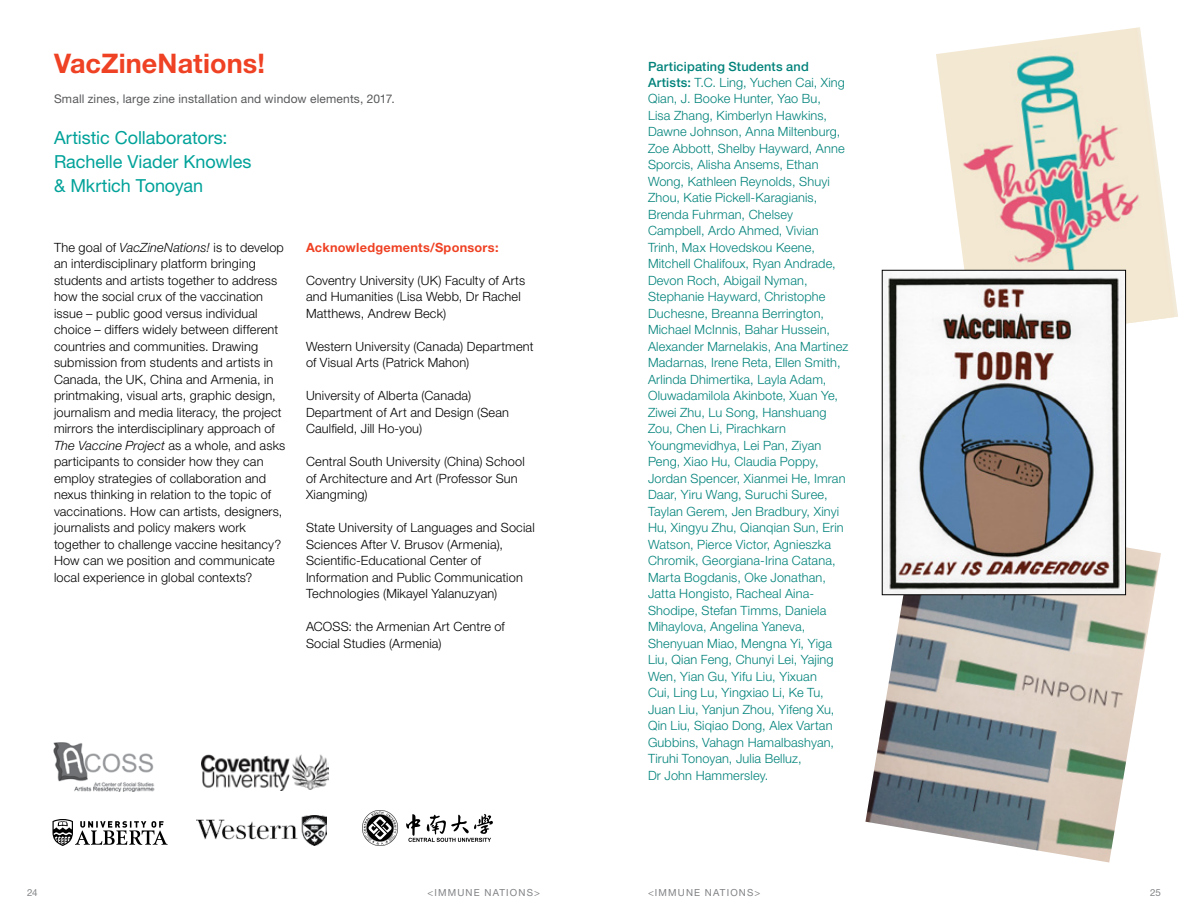
<style>
.page{position:relative;width:1188px;height:918px;background:#fff}
.page>*{position:absolute;margin:0;border:0;box-sizing:border-box;transform-origin:0 0}
.t1{font:700 27px "Helvetica Neue LT Std";letter-spacing:.005em;color:#ef4123}
.t2{font:18px/24px "Helvetica Neue LT Std";letter-spacing:-.005em;color:#00a299}
.t3{font:300 12.75px/16.5px "Helvetica Neue LT Std";letter-spacing:.015em;color:#000}
.t4{font:300 12.75px/16.5px "Helvetica Neue LT Std";letter-spacing:.015em;color:#00827a}
.t5{font:700 12.75px "Helvetica Neue LT Std";letter-spacing:.02em;color:#ef4123}
.t6{font:12px "Helvetica Neue LT Std";letter-spacing:.01em;color:#58595b}
.t7{font:9.75px "Helvetica Neue LT Std";letter-spacing:.12em;color:#808285}
.s1{font-style:italic}
.s2{font-weight:500}
</style>
<div class="page">
<img style="left:53px;top:742px;width:102px;height:50px">
<img style="left:196px;top:815px;width:130px;height:31px">
<svg style="left:52px;top:819px;width:116px;height:27px"></svg>
<img style="left:936px;top:27px;width:242px;height:317px">
<img style="left:865px;top:512px;width:296px;height:350px">
<img style="left:884px;top:272px;width:240px;height:321px">
<div style="left:882px;top:270px;width:244px;height:325px;border:1px solid #000"></div>
<img style="left:201px;top:754px;width:127px;height:36px">
<svg style="left:406px;top:814px;width:87px;height:28px"></svg>
<svg style="left:362px;top:810px;width:36px;height:36px"></svg>
<h1 class="t1" style="left:54px;top:47px;width:213px">VacZineNations!</h1>
<p class="t6" style="left:54px;top:92px;width:342px">Small zines, large zine installation and window elements, 2017.</p>
<h2 class="t2" style="left:54px;top:125px;width:199px">Artistic Collaborators:<br>Rachelle Viader Knowles &amp; Mkrtich Tonoyan</h2>
<p class="t3" style="left:54px;top:239px;width:233px">The goal of <span class="s1">VacZineNations!</span> is to develop an interdisciplinary platform bringing students and artists together to address how the social crux of the vaccination issue – public good versus individual choice – differs widely between different countries and communities. Drawing submission from students and artists in Canada, the UK, China and Armenia, in printmaking, visual arts, graphic design, journalism and media literacy, the project mirrors the interdisciplinary approach of <span class="s1">The Vaccine Project</span> as a whole, and asks participants to consider how they can employ strategies of collaboration and nexus thinking in relation to the topic of vaccinations. How can artists, designers, journalists and policy makers work together to challenge vaccine hesitancy?<br>How can we position and communicate local experience in global contexts?</p>
<p class="t5" style="left:306px;top:239px;width:194px">Acknowledgements/Sponsors:</p>
<p class="t3" style="left:306px;top:272px;width:221px">Coventry University (UK) Faculty of Arts and Humanities (Lisa Webb, Dr Rachel<br>Matthews, Andrew Beck)</p>
<p class="t3" style="left:306px;top:338px;width:229px">Western University (Canada) Department of Visual Arts (Patrick Mahon)</p>
<p class="t3" style="left:306px;top:387px;width:205px">University of Alberta (Canada)<br>Department of Art and Design (Sean<br>Caulfield, Jill Ho-you)</p>
<p class="t3" style="left:306px;top:453px;width:220px">Central South University (China) School of Architecture and Art (Professor Sun<br>Xiangming)</p>
<p class="t3" style="left:306px;top:519px;width:230px">State University of Languages and Social Sciences After V. Brusov (Armenia), Scientific-Educational Center of Information and Public Communication Technologies (Mikayel Yalanuzyan)</p>
<p class="t3" style="left:306px;top:618px;width:200px">ACOSS: the Armenian Art Centre of<br>Social Studies (Armenia)</p>
<p class="t4" style="left:648px;top:57px;width:202px"><span class="s2">Participating Students and<br>Artists:</span> T.C. Ling, Yuchen Cai, Xing<br>Qian, J. Booke Hunter, Yao Bu,<br>Lisa Zhang, Kimberlyn Hawkins,<br>Dawne Johnson, Anna Miltenburg,<br>Zoe Abbott, Shelby Hayward, Anne<br>Sporcis, Alisha Ansems, Ethan<br>Wong, Kathleen Reynolds, Shuyi<br>Zhou, Katie Pickell-Karagianis,<br>Brenda Fuhrman, Chelsey<br>Campbell, Ardo Ahmed, Vivian<br>Trinh, Max Hovedskou Keene,<br>Mitchell Chalifoux, Ryan Andrade,<br>Devon Roch, Abigail Nyman,<br>Stephanie Hayward, Christophe<br>Duchesne, Breanna Berrington,<br>Michael McInnis, Bahar Hussein,<br>Alexander Marnelakis, Ana Martinez<br>Madarnas, Irene Reta, Ellen Smith,<br>Arlinda Dhimertika, Layla Adam,<br>Oluwadamilola Akinbote, Xuan Ye,<br>Ziwei Zhu, Lu Song, Hanshuang<br>Zou, Chen Li, Pirachkarn<br>Youngmevidhya, Lei Pan, Ziyan<br>Peng, Xiao Hu, Claudia Poppy,<br>Jordan Spencer, Xianmei He, Imran<br>Daar, Yiru Wang, Suruchi Suree,<br>Taylan Gerem, Jen Bradbury, Xinyi<br>Hu, Xingyu Zhu, Qianqian Sun, Erin<br>Watson, Pierce Victor, Agnieszka<br>Chromik, Georgiana-Irina Catana,<br>Marta Bogdanis, Oke Jonathan,<br>Jatta Hongisto, Racheal Aina-<br>Shodipe, Stefan Timms, Daniela<br>Mihaylova, Angelina Yaneva,<br>Shenyuan Miao, Mengna Yi, Yiga<br>Liu, Qian Feng, Chunyi Lei, Yajing<br>Wen, Yian Gu, Yifu Liu, Yixuan<br>Cui, Ling Lu, Yingxiao Li, Ke Tu,<br>Juan Liu, Yanjun Zhou, Yifeng Xu,<br>Qin Liu, Siqiao Dong, Alex Vartan<br>Gubbins, Vahagn Hamalbashyan,<br>Tiruhi Tonoyan, Julia Belluz,<br>Dr John Hammersley.</p>
<p class="t7" style="left:27px;top:886px;width:12px">24</p>
<p class="t7" style="left:428px;top:886px;width:114px">&lt;IMMUNE NATIONS&gt;</p>
<p class="t7" style="left:648px;top:886px;width:114px">&lt;IMMUNE NATIONS&gt;</p>
<p class="t7" style="left:1150px;top:886px;width:12px">25</p>
</div>
